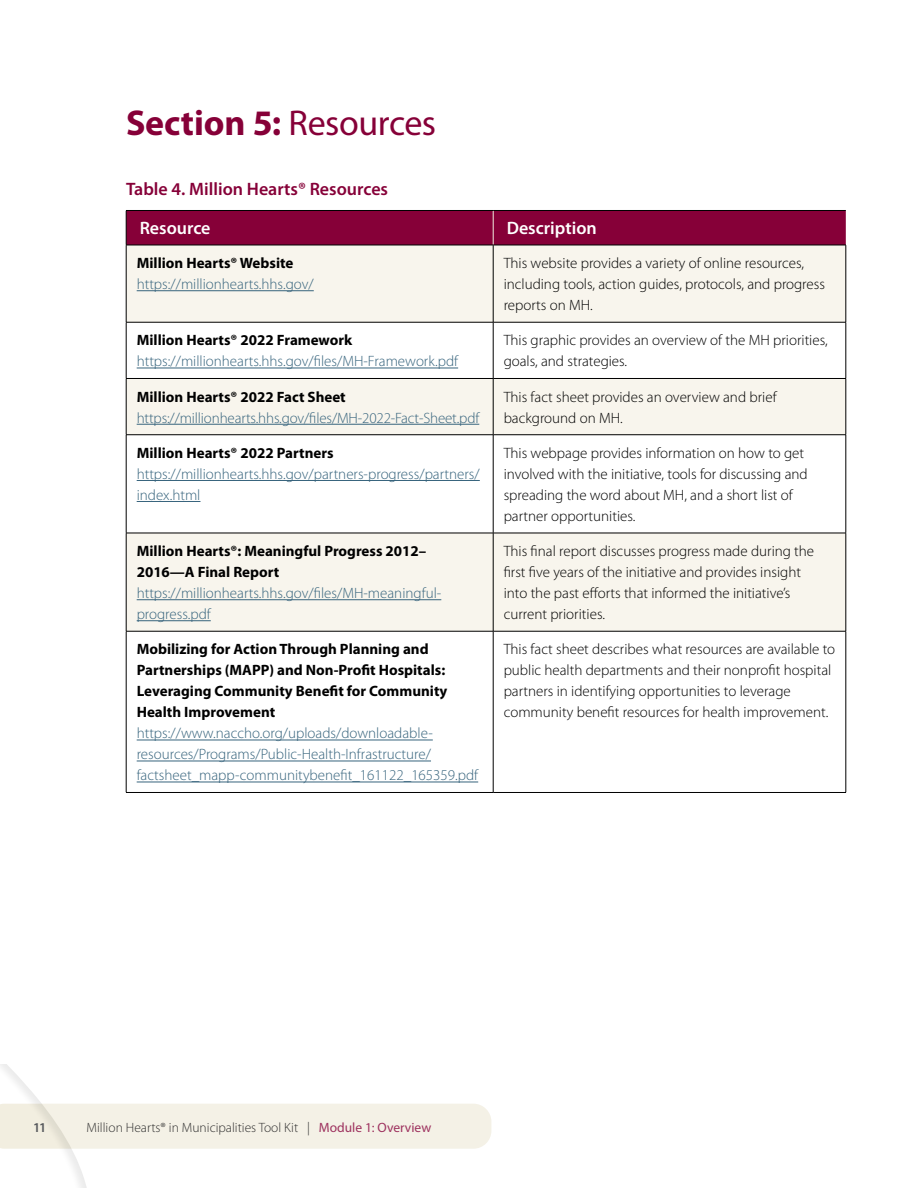
<style>
.page{position:relative;width:918px;height:1188px;background:#fff}
.page>*{position:absolute;margin:0;border:0;box-sizing:border-box;transform-origin:0 0}
.t1{font:700 36px "Myriad Pro";color:#860038}
.t2{font:600 18px "Myriad Pro";color:#860038}
.t3{font:600 18px "Myriad Pro";color:#fff}
.t4{font:300 15px/21px "Myriad Pro";color:#000}
.t5{font:300 15px/21px "Myriad Pro";color:#37647d}
.t6{font:300 13.5px "Myriad Pro";color:#000}
.t7{font:600 13.5px "Myriad Pro";color:#55575a}
.s1{font-weight:400}
.s2{font-weight:700;color:#000}
.s3{font-weight:400;color:#860038}
</style>
<div class="page">
<svg style="left:0;top:1064px;width:492px;height:124px"></svg>
<div style="left:127px;top:211px;width:719px;height:34px;background:#860038"></div>
<svg style="left:127px;top:246px;width:719px;height:385px;fill:#f8f5ed"></svg>
<hr style="left:493px;top:211px;width:1px;height:34px;background:#f2eee0">
<hr style="left:493px;top:245px;width:1px;height:77px;background:#000">
<hr style="left:126px;top:322px;width:367px;height:1px;background:#000">
<hr style="left:493px;top:322px;width:353px;height:1px;background:#000">
<hr style="left:493px;top:322px;width:1px;height:56px;background:#000">
<hr style="left:126px;top:378px;width:367px;height:1px;background:#000">
<hr style="left:493px;top:378px;width:353px;height:1px;background:#000">
<hr style="left:493px;top:379px;width:1px;height:56px;background:#000">
<hr style="left:126px;top:434px;width:367px;height:1px;background:#000">
<hr style="left:493px;top:434px;width:353px;height:1px;background:#000">
<hr style="left:493px;top:435px;width:1px;height:98px;background:#000">
<hr style="left:126px;top:533px;width:367px;height:1px;background:#000">
<hr style="left:493px;top:533px;width:353px;height:1px;background:#000">
<hr style="left:493px;top:533px;width:1px;height:98px;background:#000">
<hr style="left:126px;top:631px;width:367px;height:1px;background:#000">
<hr style="left:493px;top:631px;width:353px;height:1px;background:#000">
<hr style="left:493px;top:631px;width:1px;height:161px;background:#000">
<hr style="left:126px;top:210px;width:367px;height:1px;background:#000">
<hr style="left:126px;top:211px;width:1px;height:34px;background:#000">
<hr style="left:493px;top:210px;width:353px;height:1px;background:#000">
<hr style="left:126px;top:245px;width:367px;height:1px;background:#000">
<hr style="left:493px;top:245px;width:353px;height:1px;background:#000">
<hr style="left:126px;top:245px;width:1px;height:77px;background:#000">
<hr style="left:846px;top:245px;width:1px;height:77px;background:#000">
<hr style="left:126px;top:322px;width:1px;height:56px;background:#000">
<hr style="left:846px;top:322px;width:1px;height:56px;background:#000">
<hr style="left:126px;top:379px;width:1px;height:56px;background:#000">
<hr style="left:846px;top:379px;width:1px;height:56px;background:#000">
<hr style="left:126px;top:435px;width:1px;height:98px;background:#000">
<hr style="left:846px;top:435px;width:1px;height:98px;background:#000">
<hr style="left:126px;top:533px;width:1px;height:98px;background:#000">
<hr style="left:846px;top:533px;width:1px;height:98px;background:#000">
<hr style="left:126px;top:631px;width:1px;height:161px;background:#000">
<hr style="left:846px;top:631px;width:1px;height:161px;background:#000">
<hr style="left:126px;top:792px;width:367px;height:1px;background:#000">
<hr style="left:493px;top:792px;width:353px;height:1px;background:#000">
<hr style="left:137px;top:290px;width:177px;height:1px;background:#37647d">
<hr style="left:137px;top:368px;width:321px;height:1px;background:#37647d">
<hr style="left:137px;top:424px;width:342px;height:1px;background:#37647d">
<hr style="left:137px;top:480px;width:343px;height:1px;background:#37647d">
<hr style="left:137px;top:501px;width:63px;height:1px;background:#37647d">
<hr style="left:137px;top:599px;width:304px;height:1px;background:#37647d">
<hr style="left:137px;top:620px;width:74px;height:1px;background:#37647d">
<hr style="left:137px;top:740px;width:296px;height:1px;background:#37647d">
<hr style="left:137px;top:761px;width:294px;height:1px;background:#37647d">
<hr style="left:137px;top:782px;width:341px;height:1px;background:#37647d">
<h3 class="t1" style="left:126px;top:103px;width:312px">Section 5: <span class="s1">Resources</span></h3>
<h4 class="t2" style="left:126px;top:179px;width:264px">Table 4. Million Hearts® Resources</h4>
<p class="t3" style="left:140px;top:218px;width:72px">Resource</p>
<p class="t3" style="left:507px;top:218px;width:92px">Description</p>
<p class="t5" style="left:137px;top:253px;width:179px"><span class="s2">Million Hearts® Website </span>https://millionhearts.hhs.gov/</p>
<p class="t4" style="left:504px;top:253px;width:323px">This website provides a variety of online resources, including tools, action guides, protocols, and progress reports on MH.</p>
<p class="t5" style="left:137px;top:330px;width:323px"><span class="s2">Million Hearts® 2022 Framework </span>https://millionhearts.hhs.gov/files/MH-Framework.pdf</p>
<p class="t4" style="left:504px;top:330px;width:326px">This graphic provides an overview of the MH priorities, goals, and strategies.</p>
<p class="t5" style="left:137px;top:386px;width:344px"><span class="s2">Million Hearts® 2022 Fact Sheet </span>https://millionhearts.hhs.gov/files/MH-2022-Fact-Sheet.pdf</p>
<p class="t4" style="left:504px;top:386px;width:274px">This fact sheet provides an overview and brief background on MH.</p>
<p class="t5" style="left:137px;top:443px;width:345px"><span class="s2">Million Hearts® 2022 Partners </span>https://millionhearts.hhs.gov/partners-progress/partners/ index.html</p>
<p class="t4" style="left:504px;top:443px;width:306px">This webpage provides information on how to get involved with the initiative, tools for discussing and spreading the word about MH, and a short list of partner opportunities.</p>
<p class="t5" style="left:137px;top:541px;width:306px"><span class="s2">Million Hearts®: Meaningful Progress 2012– 2016—A Final Report </span>https://millionhearts.hhs.gov/files/MH-meaningful&shy;progress.pdf</p>
<p class="t4" style="left:504px;top:541px;width:312px">This final report discusses progress made during the first five years of the initiative and provides insight into the past efforts that informed the initiative’s current priorities.</p>
<p class="t5" style="left:137px;top:639px;width:343px"><span class="s2">Mobilizing for Action Through Planning and Partnerships (MAPP) and Non-Profit Hospitals:<br>Leveraging Community Benefit for Community Health Improvement </span>https://www.naccho.org/uploads/downloadable&shy;resources/Programs/Public-Health-Infrastructure/ factsheet_mapp-communitybenefit_161122_165359.pdf</p>
<p class="t4" style="left:504px;top:639px;width:333px">This fact sheet describes what resources are available to public health departments and their nonprofit hospital partners in identifying opportunities to leverage community benefit resources for health improvement.</p>
<p class="t7" style="left:33px;top:1120px;width:15px">11</p>
<p class="t6" style="left:86px;top:1120px;width:346px">Million Hearts® in Municipalities Tool Kit | <span class="s3">Module 1: Overview</span></p>
</div>
